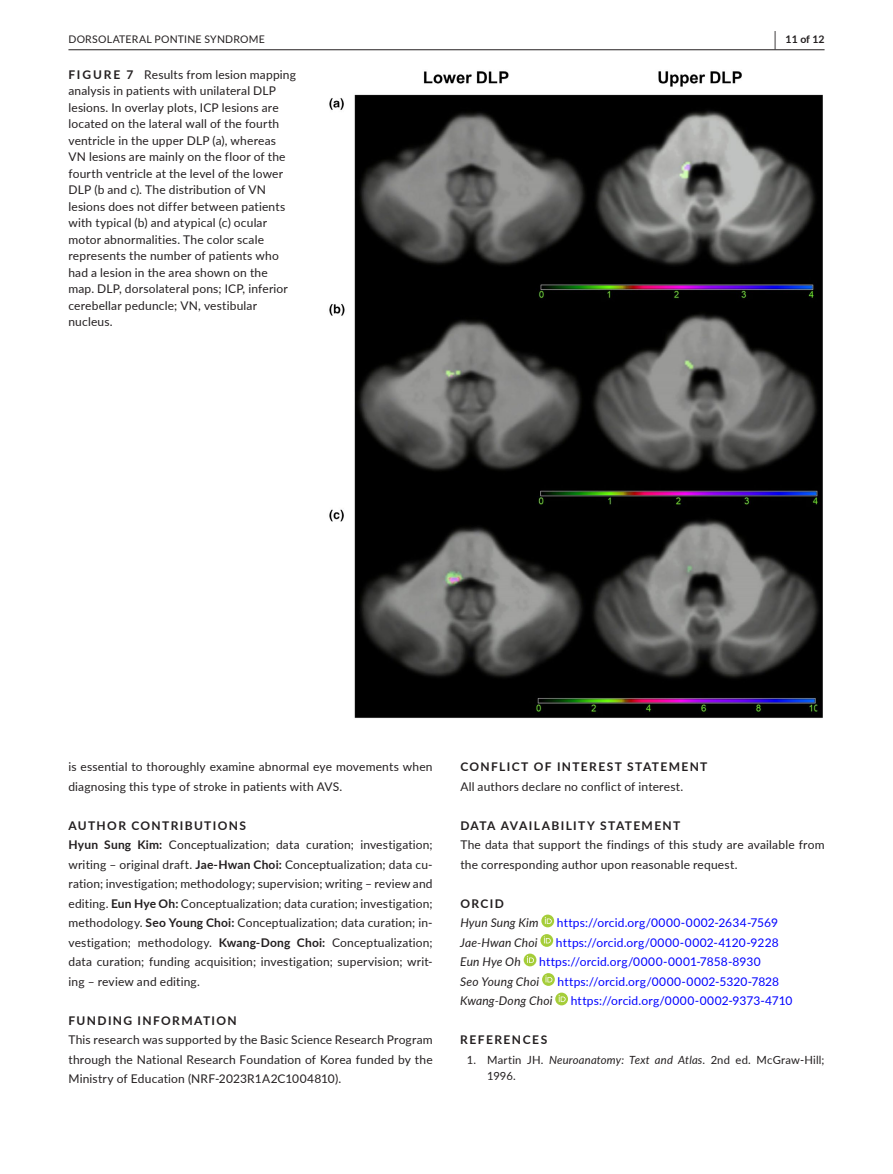
<style>
.page{position:relative;width:893px;height:1174px;background:#fff}
.page>*{position:absolute;margin:0;border:0;box-sizing:border-box;transform-origin:0 0}
.t1{font:12px/16.5px "Lato";letter-spacing:.015em;color:#231f20}
.t2{font:12px "Lato";letter-spacing:.015em;color:#00f}
.t3{font:700 12px "Lato";letter-spacing:.115em;color:#231f20}
.t4{font:italic 12px "Lato";letter-spacing:.015em;color:#231f20}
.t5{font:11.25px/15.8px "Lato";letter-spacing:.015em;color:#231f20}
.t6{font:10.5px "Lato";letter-spacing:.02em;color:#231f20}
.t7{font:700 10.5px "Lato";color:#231f20}
.s1{font-size:19.5px}
.s2{font-weight:700}
.s3{font-style:italic}
</style>
<div class="page">
<hr style="left:68px;top:49px;width:756px;height:1px;background:#231f20">
<svg style="left:541px;top:914px;width:13px;height:13px"></svg>
<svg style="left:545px;top:917px;width:7px;height:7px"></svg>
<svg style="left:540px;top:934px;width:13px;height:12px"></svg>
<svg style="left:544px;top:936px;width:7px;height:7px"></svg>
<div style="left:524px;top:953px;width:12px;height:13px;background:#a5cd39;border-radius:50%"></div>
<svg style="left:527px;top:956px;width:7px;height:7px"></svg>
<svg style="left:542px;top:973px;width:13px;height:13px"></svg>
<svg style="left:545px;top:975px;width:7px;height:7px"></svg>
<svg style="left:555px;top:992px;width:13px;height:13px"></svg>
<svg style="left:559px;top:995px;width:7px;height:7px"></svg>
<img style="left:329px;top:71px;width:494px;height:647px">
<p class="t6" style="left:68px;top:31px;width:198px">DORSOLATERAL PONTINE SYNDROME</p>
<p class="t7" style="left:774px;top:31px;width:52px"><span class="s1">|</span> 11 of 12</p>
<p class="t1" style="left:68px;top:66px;width:229px"><span class="s2">FIGURE 7</span> Results from lesion mapping analysis in patients with unilateral DLP lesions. In overlay plots, ICP lesions are located on the lateral wall of the fourth ventricle in the upper DLP (a), whereas VN lesions are mainly on the floor of the fourth ventricle at the level of the lower DLP (b and c). The distribution of VN lesions does not differ between patients with typical (b) and atypical (c) ocular motor abnormalities. The color scale represents the number of patients who had a lesion in the area shown on the map. DLP, dorsolateral pons; ICP, inferior cerebellar peduncle; VN, vestibular nucleus.</p>
<p class="t1" style="left:68px;top:756px;width:366px;line-height:19.5px">is essential to thoroughly examine abnormal eye movements when diagnosing this type of stroke in patients with AVS.</p>
<p class="t1" style="left:68px;top:815px;width:366px;line-height:19.5px"><span class="s2">AUTHOR CONTRIBUTIONS<br>Hyun Sung Kim:</span> Conceptualization; data curation; investigation; writing – original draft. <span class="s2">Jae-Hwan Choi:</span> Conceptualization; data cu&shy;ration; investigation; methodology; supervision; writing – review and editing. <span class="s2">Eun Hye Oh:</span> Conceptualization; data curation; investigation; methodology. <span class="s2">Seo Young Choi:</span> Conceptualization; data curation; in&shy;vestigation; methodology. <span class="s2">Kwang-Dong Choi:</span> Conceptualization; data curation; funding acquisition; investigation; supervision; writ&shy;ing – review and editing.</p>
<p class="t3" style="left:68px;top:1011px;width:170px">FUNDING INFORMATION</p>
<p class="t1" style="left:68px;top:1029px;width:366px;line-height:19.5px;text-align:justify">This research was supported by the Basic Science Research Program through the National Research Foundation of Korea funded by the Ministry of Education (NRF-2023R1A2C1004810).</p>
<p class="t3" style="left:460px;top:758px;width:249px">CONFLICT OF INTEREST STATEMENT</p>
<p class="t1" style="left:460px;top:777px;width:224px">All authors declare no conflict of interest.</p>
<p class="t3" style="left:460px;top:816px;width:221px">DATA AVAILABILITY STATEMENT</p>
<p class="t1" style="left:460px;top:834px;width:366px;line-height:19.5px">The data that support the findings of this study are available from the corresponding author upon reasonable request.</p>
<p class="t3" style="left:460px;top:894px;width:45px">ORCID</p>
<p class="t4" style="left:460px;top:914px;width:80px">Hyun Sung Kim</p>
<p class="t2" style="left:557px;top:914px;width:222px">https://orcid.org/0000-0002-2634-7569</p>
<p class="t4" style="left:460px;top:934px;width:79px">Jae-Hwan Choi</p>
<p class="t2" style="left:556px;top:934px;width:224px">https://orcid.org/0000-0002-4120-9228</p>
<p class="t4" style="left:460px;top:953px;width:62px">Eun Hye Oh</p>
<p class="t2" style="left:539px;top:953px;width:223px">https://orcid.org/0000-0001-7858-8930</p>
<p class="t4" style="left:460px;top:973px;width:80px">Seo Young Choi</p>
<p class="t2" style="left:558px;top:973px;width:223px">https://orcid.org/0000-0002-5320-7828</p>
<p class="t4" style="left:460px;top:992px;width:94px">Kwang-Dong Choi</p>
<p class="t2" style="left:571px;top:992px;width:223px">https://orcid.org/0000-0002-9373-4710</p>
<p class="t3" style="left:460px;top:1031px;width:88px">REFERENCES</p>
<p class="t5" style="left:487px;top:1051px;width:339px;text-indent:-20px">1. Martin JH. <span class="s3">Neuroanatomy: Text and Atlas</span>. 2nd ed. McGraw-Hill;<br>1996.</p>
</div>
